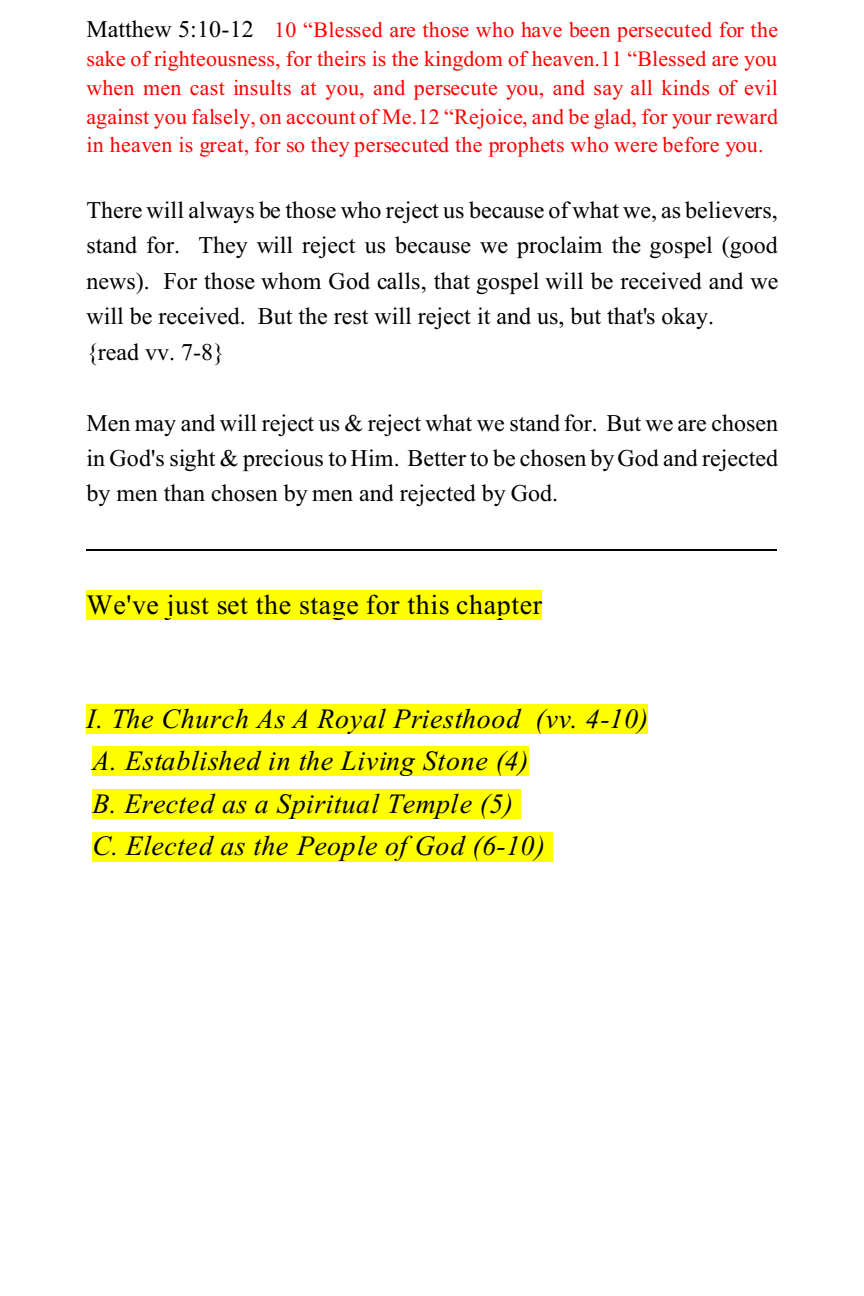
<style>
.page{position:relative;width:864px;height:1296px;background:#fff}
.page>*{position:absolute;margin:0;border:0;box-sizing:border-box;transform-origin:0 0}
.t1{font:italic 28px/42.6px "Times New Roman";letter-spacing:.025em;color:#000}
.t2{font:28px "Times New Roman";letter-spacing:.02em;color:#000}
.t3{font:24px/35.4px "Times New Roman";color:#000}
.t4{font:22px/28.8px "Times New Roman";letter-spacing:.015em;color:#f00;text-align:justify}
.s1{font-size:24px;color:#000}
</style>
<div class="page">
<div style="left:86px;top:591px;width:456px;height:29px;background:#ff0"></div>
<div style="left:86px;top:704px;width:562px;height:29px;background:#ff0"></div>
<div style="left:92px;top:747px;width:437px;height:29px;background:#ff0"></div>
<div style="left:92px;top:790px;width:429px;height:29px;background:#ff0"></div>
<div style="left:92px;top:832px;width:461px;height:29px;background:#ff0"></div>
<hr style="left:86px;top:549px;width:691px;height:2px;background:#000">
<p class="t4" style="left:86px;top:17px;width:693px"><span class="s1">Matthew 5:10-12</span> 10 “Blessed are those who have been persecuted for the sake of righteousness, for theirs is the kingdom of heaven.11 “Blessed are you when men cast insults at you, and persecute you, and say all kinds of evil against you falsely, on account of Me.12 “Rejoice, and be glad, for your reward in heaven is great, for so they persecuted the prophets who were before you.</p>
<p class="t3" style="left:86px;top:195px;width:693px">There will always be those who reject us because of what we, as believers, stand for. They will reject us because we proclaim the gospel (good news). For those whom God calls, that gospel will be received and we will be received. But the rest will reject it and us, but that's okay.<br>{read vv. 7-8}</p>
<p class="t3" style="left:86px;top:407px;width:693px;text-align:justify">Men may and will reject us &amp; reject what we stand for. But we are chosen in God's sight &amp; precious to Him. Better to be chosen by God and rejected by men than chosen by men and rejected by God.</p>
<p class="t2" style="left:86px;top:595px;width:457px">We've just set the stage for this chapter</p>
<p class="t1" style="left:86px;top:700px;width:563px">I. The Church As A Royal Priesthood (vv. 4-10)<br>A. Established in the Living Stone (4)<br>B. Erected as a Spiritual Temple (5)<br>C. Elected as the People of God (6-10)</p>
</div>
